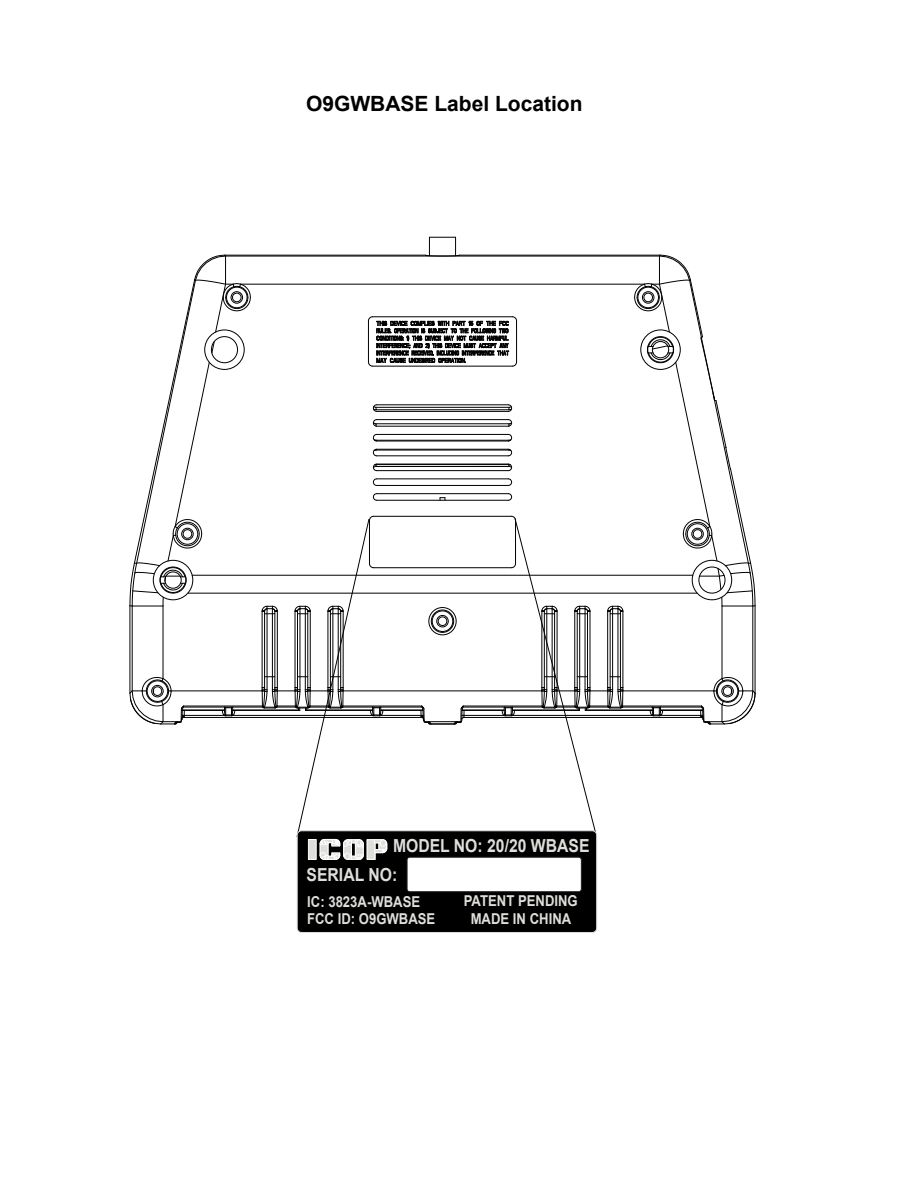
<style>
.page{position:relative;width:918px;height:1188px;background:#fff}
.page>*{position:absolute;margin:0;border:0;box-sizing:border-box;transform-origin:0 0}
.t1{font:700 21px "Arial";color:#000}
.t2{font:700 18px "Arial";color:#dededa;scale:.87 1}
.t3{font:700 15px "Arial";color:#dededa;scale:.87 1}
</style>
<div class="page">
<hr style="left:130px;top:606px;width:1px;height:87px;background:#000">
<hr style="left:132px;top:606px;width:1px;height:85px;background:#000">
<hr style="left:163px;top:606px;width:1px;height:73px;background:#000">
<hr style="left:182px;top:717px;width:241px;height:1px;background:#000">
<hr style="left:464px;top:717px;width:239px;height:1px;background:#000">
<hr style="left:661px;top:715px;width:40px;height:1px;background:#000">
<hr style="left:513px;top:715px;width:139px;height:1px;background:#000">
<hr style="left:464px;top:715px;width:40px;height:1px;background:#000">
<hr style="left:381px;top:715px;width:40px;height:1px;background:#000">
<hr style="left:233px;top:715px;width:139px;height:1px;background:#000">
<hr style="left:184px;top:715px;width:40px;height:1px;background:#000">
<hr style="left:183px;top:710px;width:41px;height:1px;background:#000">
<hr style="left:233px;top:710px;width:66px;height:1px;background:#000">
<hr style="left:381px;top:710px;width:42px;height:1px;background:#000">
<hr style="left:462px;top:710px;width:42px;height:1px;background:#000">
<hr style="left:586px;top:710px;width:66px;height:1px;background:#000">
<hr style="left:661px;top:710px;width:41px;height:1px;background:#000">
<hr style="left:623px;top:707px;width:79px;height:1px;background:#000">
<hr style="left:463px;top:707px;width:79px;height:1px;background:#000">
<hr style="left:343px;top:707px;width:79px;height:1px;background:#000">
<hr style="left:183px;top:707px;width:79px;height:1px;background:#000">
<hr style="left:184px;top:706px;width:78px;height:1px;background:#000">
<hr style="left:463px;top:706px;width:79px;height:1px;background:#000">
<hr style="left:343px;top:706px;width:79px;height:1px;background:#000">
<hr style="left:623px;top:706px;width:78px;height:1px;background:#000">
<hr style="left:623px;top:691px;width:91px;height:1px;background:#000">
<hr style="left:343px;top:691px;width:199px;height:1px;background:#000">
<hr style="left:171px;top:691px;width:91px;height:1px;background:#000">
<hr style="left:188px;top:593px;width:509px;height:1px;background:#000">
<hr style="left:192px;top:575px;width:501px;height:1px;background:#000">
<hr style="left:374px;top:567px;width:137px;height:1px;background:#000">
<hr style="left:374px;top:516px;width:137px;height:1px;background:#000">
<hr style="left:377px;top:500px;width:131px;height:1px;background:#000">
<svg style="left:440px;top:497px;width:6px;height:3px"></svg>
<hr style="left:377px;top:493px;width:131px;height:1px;background:#000">
<hr style="left:377px;top:485px;width:131px;height:1px;background:#000">
<hr style="left:377px;top:479px;width:131px;height:1px;background:#000">
<hr style="left:377px;top:456px;width:131px;height:1px;background:#000">
<hr style="left:377px;top:441px;width:131px;height:1px;background:#000">
<hr style="left:377px;top:426px;width:131px;height:1px;background:#000">
<hr style="left:373px;top:366px;width:139px;height:1px;background:#000">
<hr style="left:240px;top:284px;width:405px;height:1px;background:#000">
<hr style="left:226px;top:256px;width:433px;height:1px;background:#000">
<hr style="left:460px;top:255px;width:200px;height:1px;background:#000">
<hr style="left:225px;top:255px;width:200px;height:1px;background:#000">
<hr style="left:722px;top:606px;width:1px;height:73px;background:#000">
<hr style="left:753px;top:606px;width:1px;height:85px;background:#000">
<hr style="left:755px;top:606px;width:1px;height:87px;background:#000">
<div style="left:438px;top:617px;width:9px;height:9px;border:1px solid #000;border-radius:50%"></div>
<svg style="left:508px;top:493px;width:4px;height:8px"></svg>
<svg style="left:373px;top:493px;width:4px;height:8px"></svg>
<svg style="left:508px;top:479px;width:4px;height:7px"></svg>
<svg style="left:373px;top:479px;width:4px;height:7px"></svg>
<svg style="left:368px;top:317px;width:149px;height:49px"></svg>
<div style="left:437px;top:615px;width:11px;height:12px;border:1px solid #000;border-radius:50%"></div>
<div style="left:432px;top:611px;width:21px;height:21px;border:1px solid #000;border-radius:50%"></div>
<div style="left:429px;top:607px;width:27px;height:28px;border:1px solid #000;border-radius:50%"></div>
<div style="left:431px;top:610px;width:23px;height:23px;border:1px solid #000;border-radius:50%"></div>
<svg style="left:650px;top:707px;width:13px;height:10px"></svg>
<svg style="left:222px;top:707px;width:13px;height:10px"></svg>
<svg style="left:373px;top:464px;width:139px;height:7px"></svg>
<svg style="left:373px;top:449px;width:139px;height:7px"></svg>
<svg style="left:373px;top:434px;width:139px;height:7px"></svg>
<svg style="left:373px;top:419px;width:139px;height:7px"></svg>
<svg style="left:373px;top:405px;width:139px;height:7px"></svg>
<svg style="left:425px;top:237px;width:35px;height:19px"></svg>
<svg style="left:634px;top:255px;width:121px;height:352px"></svg>
<svg style="left:130px;top:677px;width:55px;height:48px"></svg>
<svg style="left:700px;top:677px;width:55px;height:48px"></svg>
<svg style="left:421px;top:706px;width:44px;height:19px"></svg>
<svg style="left:130px;top:255px;width:121px;height:352px"></svg>
<svg style="left:502px;top:516px;width:122px;height:315px"></svg>
<div style="left:297px;top:831px;width:300px;height:101px;background:#000;border-radius:4px"></div>
<div style="left:297px;top:830px;width:300px;height:103px;border:1px solid #dededa;border-radius:4px"></div>
<div style="left:407px;top:857px;width:174px;height:35px;background:#fff;border-radius:3px"></div>
<div style="left:407px;top:857px;width:175px;height:35px;border:1px solid #212125;border-radius:3px"></div>
<svg style="left:262px;top:516px;width:126px;height:344px"></svg>
<h1 class="t1" style="left:306px;top:90px;width:278px">O9GWBASE Label Location</h1>
<p class="t2" style="left:393px;top:834px;width:227px">MODEL NO: 20/20 WBASE</p>
<p class="t2" style="left:307px;top:863px;width:106px">SERIAL NO:</p>
<p class="t3" style="left:307px;top:892px;width:131px">IC: 3823A-WBASE</p>
<p class="t3" style="left:464px;top:891px;width:132px">PATENT PENDING</p>
<p class="t3" style="left:307px;top:909px;width:149px">FCC ID: O9GWBASE</p>
<p class="t3" style="left:471px;top:909px;width:117px">MADE IN CHINA</p>
</div>
